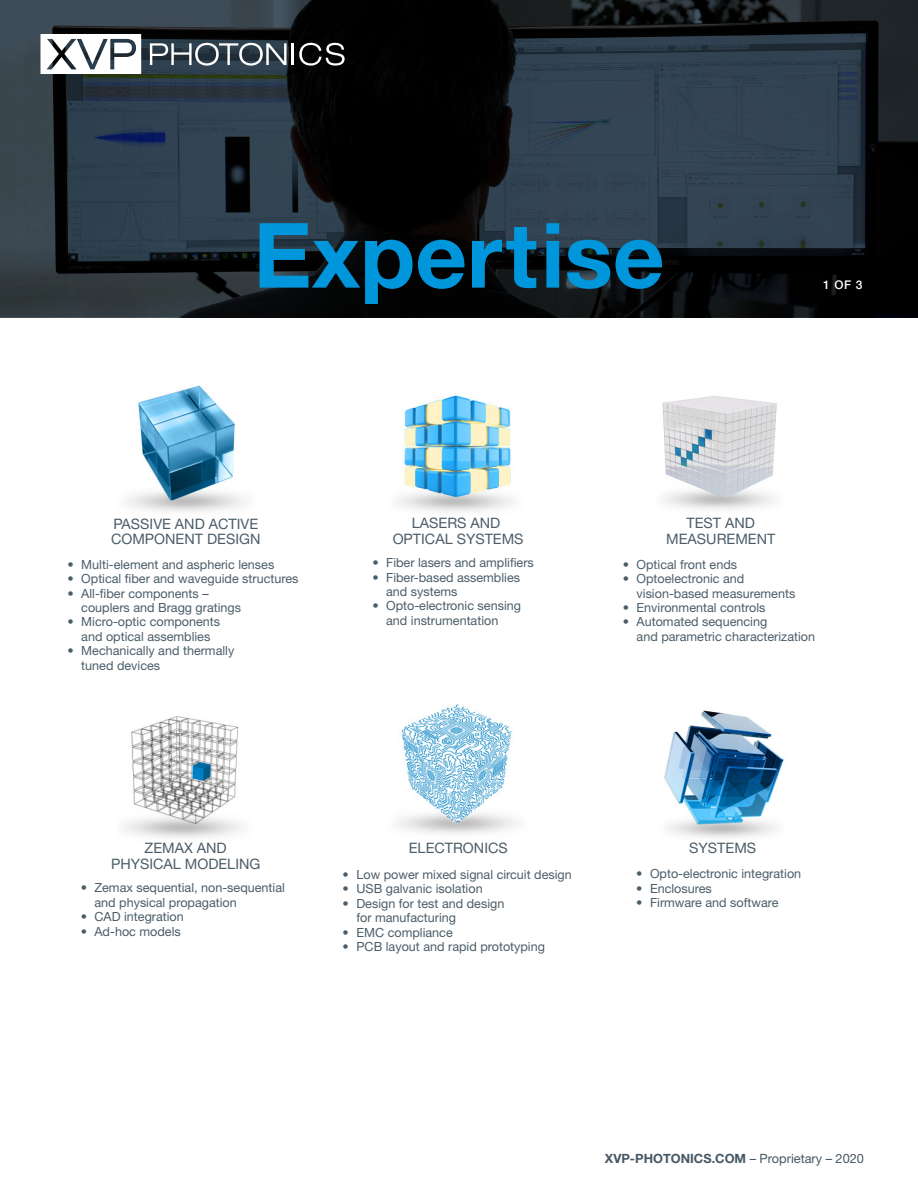
<style>
.page{position:relative;width:918px;height:1188px;background:#fff}
.page>*{position:absolute;margin:0;border:0;box-sizing:border-box;transform-origin:0 0}
.t1{font:700 90.15px "Helvetica Neue LT Std";color:#0096db}
.t2{font:14.4px/15.6px "Helvetica Neue LT Std";color:#4b5d69}
.t3{font:700 12.75px "Helvetica Neue LT Std";color:#475865}
.t4{font:12.6px/14.4px "Helvetica Neue LT Std";color:#4b5d69}
.t5{font:500 12px "Helvetica Neue LT Std";color:#fff}
.s1{font-weight:400}
</style>
<div class="page">
<svg style="left:0;top:0;width:918px;height:318px"></svg>
<svg style="left:40px;top:34px;width:101px;height:40px"></svg>
<svg style="left:150px;top:43px;width:137px;height:23px"></svg>
<hr style="left:292px;top:43px;width:2px;height:22px;background:#fff">
<svg style="left:299px;top:43px;width:46px;height:23px"></svg>
<img style="left:662px;top:396px;width:115px;height:113px">
<img style="left:126px;top:385px;width:120px;height:127px">
<img style="left:397px;top:395px;width:116px;height:117px">
<img style="left:397px;top:704px;width:120px;height:130px">
<img style="left:124px;top:716px;width:118px;height:122px">
<img style="left:664px;top:710px;width:120px;height:128px">
<p class="t1" style="left:253px;top:200px;width:413px">Expertise</p>
<p class="t5" style="left:823px;top:278px;width:41px">1 OF 3</p>
<p class="t2" style="left:111px;top:516px;width:151px">PASSIVE AND ACTIVE<br>COMPONENT DESIGN</p>
<p class="t2" style="left:393px;top:515px;width:132px;text-align:center">LASERS AND<br>OPTICAL SYSTEMS</p>
<p class="t2" style="left:687px;top:515px;width:70px">TEST AND</p>
<p class="t2" style="left:666px;top:531px;width:111px">MEASUREMENT</p>
<p class="t4" style="left:68px;top:557px;width:208px">• Multi-element and aspheric lenses</p>
<p class="t4" style="left:68px;top:571px;width:233px">• Optical fiber and waveguide structures</p>
<p class="t4" style="left:81px;top:586px;width:161px;text-indent:-14px">• All-fiber components – couplers and Bragg gratings</p>
<p class="t4" style="left:68px;top:615px;width:154px;text-align:center">• Micro-optic components and optical assemblies</p>
<p class="t4" style="left:81px;top:643px;width:155px;text-indent:-14px">• Mechanically and thermally tuned devices</p>
<p class="t4" style="left:372px;top:555px;width:163px">• Fiber lasers and amplifiers</p>
<p class="t4" style="left:386px;top:570px;width:135px;text-indent:-14px">• Fiber-based assemblies and systems</p>
<p class="t4" style="left:386px;top:599px;width:136px;text-indent:-14px">• Opto-electronic sensing and instrumentation</p>
<p class="t4" style="left:623px;top:557px;width:116px">• Optical front ends</p>
<p class="t4" style="left:637px;top:571px;width:160px;text-indent:-14px">• Optoelectronic and vision-based measurements</p>
<p class="t4" style="left:623px;top:600px;width:144px">• Environmental controls</p>
<p class="t4" style="left:637px;top:615px;width:180px;text-indent:-14px">• Automated sequencing<br>and parametric characterization</p>
<p class="t2" style="left:145px;top:840px;width:84px">ZEMAX AND</p>
<p class="t2" style="left:409px;top:840px;width:100px">ELECTRONICS</p>
<p class="t2" style="left:111px;top:855px;width:151px">PHYSICAL MODELING</p>
<p class="t4" style="left:94px;top:881px;width:192px;text-indent:-14px">• Zemax sequential, non-sequential and physical propagation</p>
<p class="t4" style="left:81px;top:909px;width:105px">• CAD integration</p>
<p class="t4" style="left:81px;top:924px;width:102px">• Ad-hoc models</p>
<p class="t4" style="left:343px;top:867px;width:231px">• Low power mixed signal circuit design</p>
<p class="t4" style="left:343px;top:882px;width:142px">• USB galvanic isolation</p>
<p class="t4" style="left:356px;top:896px;width:149px;text-indent:-14px">• Design for test and design for manufacturing</p>
<p class="t4" style="left:343px;top:925px;width:112px">• EMC compliance</p>
<p class="t4" style="left:343px;top:939px;width:204px">• PCB layout and rapid prototyping</p>
<p class="t2" style="left:689px;top:840px;width:68px">SYSTEMS</p>
<p class="t4" style="left:636px;top:867px;width:167px">• Opto-electronic integration</p>
<p class="t4" style="left:636px;top:881px;width:77px">• Enclosures</p>
<p class="t4" style="left:636px;top:895px;width:144px">• Firmware and software</p>
<p class="t3" style="left:605px;top:1150px;width:261px">XVP-PHOTONICS.COM <span class="s1">– Proprietary – 2020</span></p>
</div>
